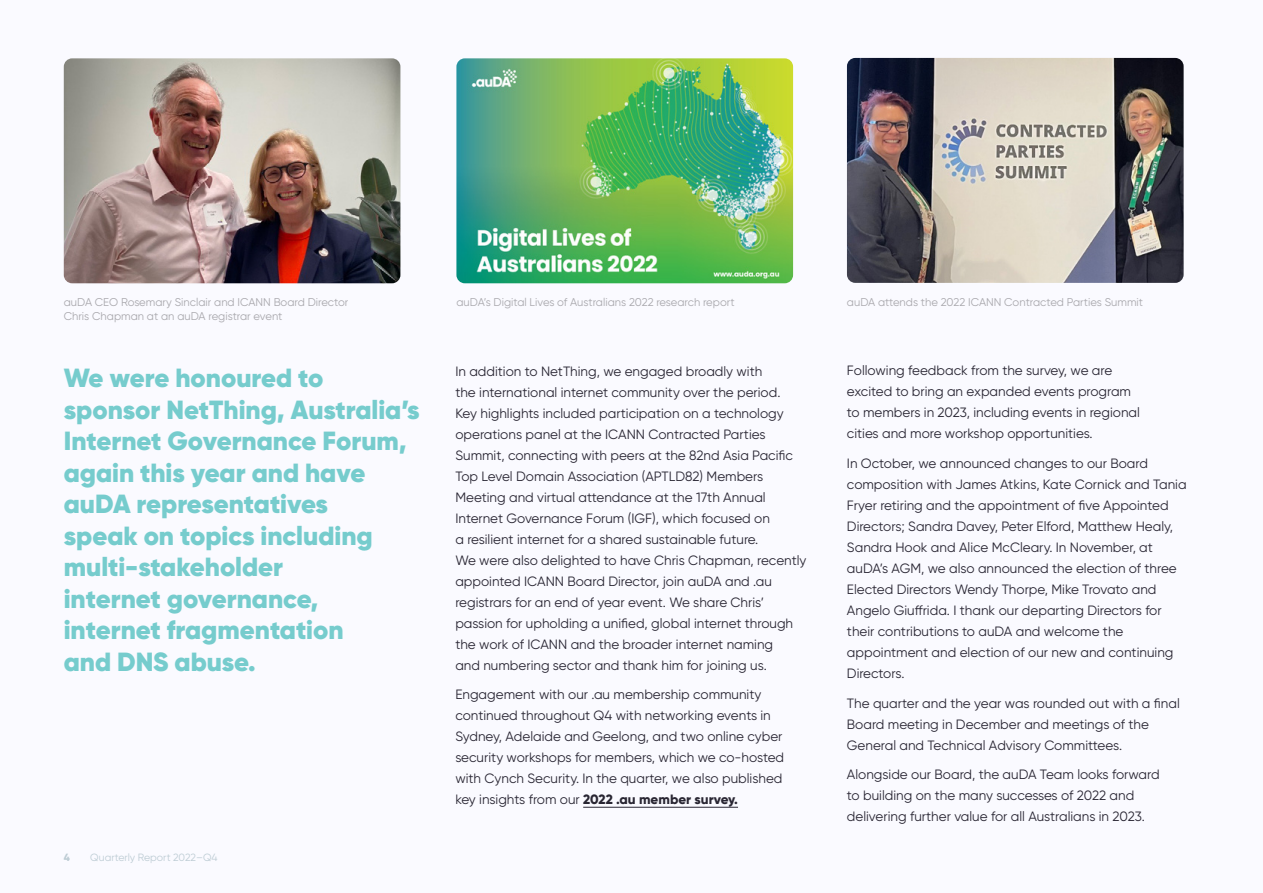
<style>
.page{position:relative;width:1263px;height:893px;background:#fafaff}
.page>*{position:absolute;margin:0;border:0;box-sizing:border-box;transform-origin:0 0}
.t1{font:900 26.25px/31.5px "Gilroy";color:#76cccd}
.t2{font:13.5px/21px "Gilroy";color:#292633}
.t3{font:11.25px "Gilroy";color:#a9a8ad}
.t4{font:10.5px "Gilroy";color:#bdccd4}
.t5{font:800 10.5px "Gilroy";color:#bdccd4}
.s1{font-weight:800}
</style>
<div class="page">
<img style="left:456px;top:58px;width:337px;height:225px">
<img style="left:64px;top:58px;width:336px;height:225px">
<img style="left:847px;top:58px;width:336px;height:225px">
<hr style="left:583px;top:807px;width:155px;height:1px;background:#292633">
<p class="t3" style="left:64px;top:295px;width:286px">auDA CEO Rosemary Sinclair and ICANN Board Director</p>
<p class="t3" style="left:456px;top:295px;width:280px">auDA’s Digital Lives of Australians 2022 research report</p>
<p class="t3" style="left:64px;top:310px;width:220px">Chris Chapman at an auDA registrar event</p>
<h1 class="t1" style="left:64px;top:362px;width:357px">We were honoured to sponsor NetThing, Australia’s<br>Internet Governance Forum, again this year and have auDA representatives<br>speak on topics including multi-stakeholder<br>internet governance, internet fragmentation<br>and DNS abuse.</h1>
<p class="t2" style="left:455px;top:360px;width:353px">In addition to NetThing, we engaged broadly with<br>the international internet community over the period.<br>Key highlights included participation on a technology operations panel at the ICANN Contracted Parties Summit, connecting with peers at the 82nd Asia Pacific Top Level Domain Association (APTLD82) Members Meeting and virtual attendance at the 17th Annual Internet Governance Forum (IGF), which focused on<br>a resilient internet for a shared sustainable future.<br>We were also delighted to have Chris Chapman, recently appointed ICANN Board Director, join auDA and .au registrars for an end of year event. We share Chris’ passion for upholding a unified, global internet through the work of ICANN and the broader internet naming<br>and numbering sector and thank him for joining us.</p>
<p class="t2" style="left:455px;top:684px;width:330px">Engagement with our .au membership community continued throughout Q4 with networking events in Sydney, Adelaide and Geelong, and two online cyber security workshops for members, which we co-hosted with Cynch Security. In the quarter, we also published key insights from our <span class="s1">2022 .au member survey.</span></p>
<p class="t5" style="left:64px;top:851px;width:8px">4</p>
<p class="t4" style="left:90px;top:851px;width:129px">Quarterly Report 2022–Q4</p>
<p class="t3" style="left:847px;top:295px;width:298px">auDA attends the 2022 ICANN Contracted Parties Summit</p>
<p class="t2" style="left:847px;top:360px;width:295px">Following feedback from the survey, we are excited to bring an expanded events program to members in 2023, including events in regional cities and more workshop opportunities.</p>
<p class="t2" style="left:847px;top:453px;width:341px">In October, we announced changes to our Board composition with James Atkins, Kate Cornick and Tania Fryer retiring and the appointment of five Appointed Directors; Sandra Davey, Peter Elford, Matthew Healy, Sandra Hook and Alice McCleary. In November, at auDA’s AGM, we also announced the election of three Elected Directors Wendy Thorpe, Mike Trovato and Angelo Giuffrida. I thank our departing Directors for their contributions to auDA and welcome the appointment and election of our new and continuing Directors.</p>
<p class="t2" style="left:847px;top:692px;width:334px">The quarter and the year was rounded out with a final<br>Board meeting in December and meetings of the<br>General and Technical Advisory Committees.</p>
<p class="t2" style="left:847px;top:764px;width:314px">Alongside our Board, the auDA Team looks forward to building on the many successes of 2022 and delivering further value for all Australians in 2023.</p>
</div>
